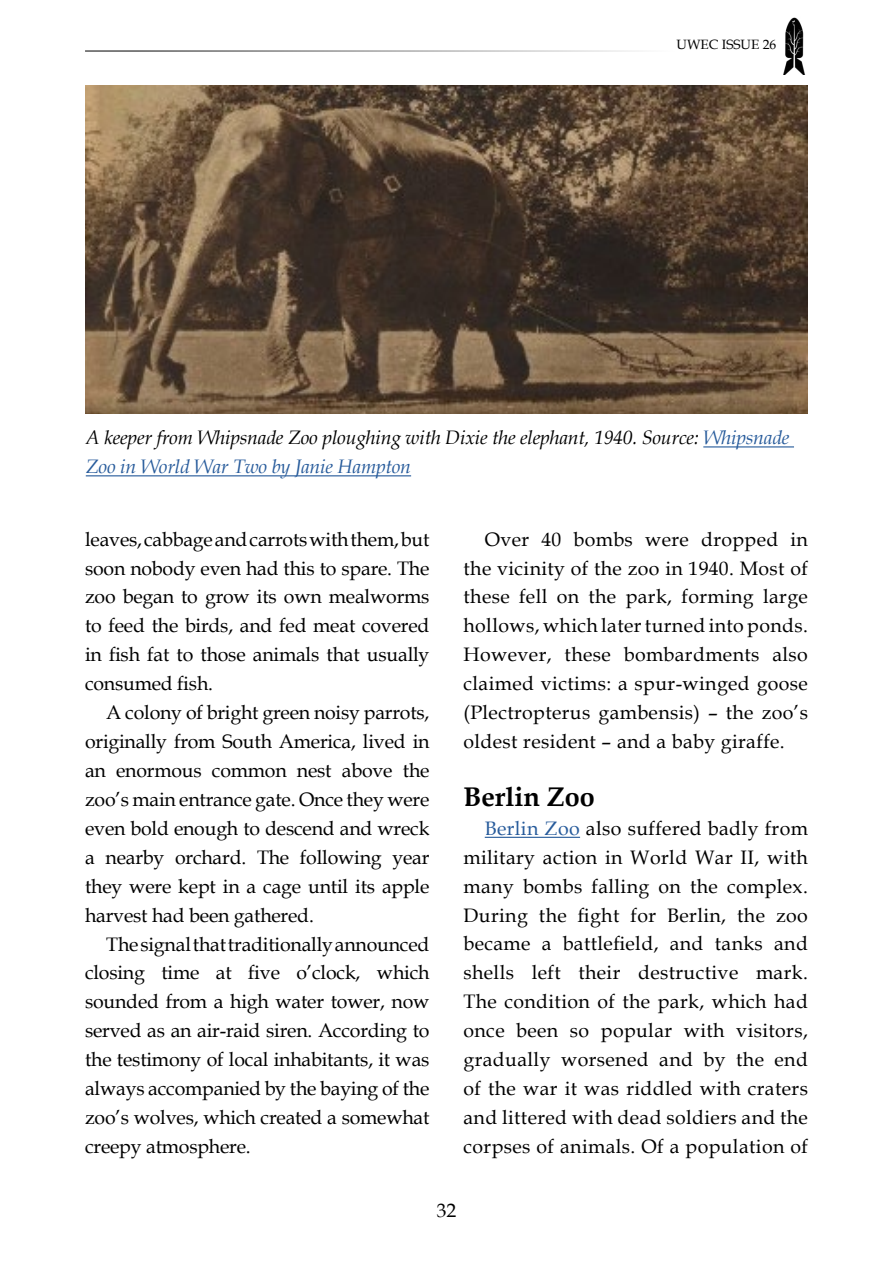
<style>
.page{position:relative;width:893px;height:1263px;background:#fff}
.page>*{position:absolute;margin:0;border:0;box-sizing:border-box;transform-origin:0 0}
.t1{font:700 27px "Book Antiqua";color:#000}
.t2{font:19.5px/29px "Book Antiqua";letter-spacing:-.01em;color:#000;text-align:justify}
.t3{font:italic 19.5px/29px "Book Antiqua";letter-spacing:-.01em;color:#000}
.t4{font:13.5px "Book Antiqua";color:#000}
.s1{color:#275b9b}
</style>
<div class="page">
<hr style="left:85px;top:51px;width:686px;height:1px;background:#000">
<img style="left:783px;top:17px;width:22px;height:57px">
<hr style="left:485px;top:837px;width:95px;height:1px;background:#275b9b">
<img style="left:85px;top:85px;width:723px;height:329px">
<hr style="left:703px;top:446px;width:91px;height:1px;background:#275b9b">
<hr style="left:86px;top:475px;width:325px;height:1px;background:#275b9b">
<p class="t4" style="left:677px;top:35px;width:101px">UWEC ISSUE 26</p>
<p class="t3" style="left:86px;top:423px;width:705px">A keeper from Whipsnade Zoo ploughing with Dixie the elephant, 1940. Source: <span class="s1">Whipsnade<br>Zoo in World War Two by Janie Hampton</span></p>
<p class="t2" style="left:85px;top:524px;width:346px">leaves, cabbage and carrots with them, but soon nobody even had this to spare. The zoo began to grow its own mealworms to feed the birds, and fed meat covered in fish fat to those animals that usually consumed fish.</p>
<p class="t2" style="left:85px;top:697px;width:346px;text-indent:21px">A colony of bright green noisy parrots, originally from South America, lived in an enormous common nest above the zoo’s main entrance gate. Once they were even bold enough to descend and wreck a nearby orchard. The following year they were kept in a cage until its apple harvest had been gathered.</p>
<p class="t2" style="left:85px;top:929px;width:346px;text-indent:21px">The signal that traditionally announced closing time at five o’clock, which sounded from a high water tower, now served as an air-raid siren. According to the testimony of local inhabitants, it was always accompanied by the baying of the zoo’s wolves, which created a somewhat creepy atmosphere.</p>
<p class="t2" style="left:463px;top:524px;width:346px;text-indent:21px">Over 40 bombs were dropped in the vicinity of the zoo in 1940. Most of these fell on the park, forming large hollows, which later turned into ponds.<br>However, these bombardments also claimed victims: a spur-winged goose (Plectropterus gambensis) – the zoo’s oldest resident – and a baby giraffe.</p>
<h1 class="t1" style="left:463px;top:778px;width:133px">Berlin Zoo</h1>
<p class="t2" style="left:463px;top:813px;width:346px;text-indent:21px"><span class="s1">Berlin Zoo</span> also suffered badly from military action in World War II, with many bombs falling on the complex.<br>During the fight for Berlin, the zoo became a battlefield, and tanks and shells left their destructive mark.<br>The condition of the park, which had once been so popular with visitors, gradually worsened and by the end of the war it was riddled with craters and littered with dead soldiers and the corpses of animals. Of a population of</p>
<p class="t2" style="left:437px;top:1195px;width:21px">32</p>
</div>
